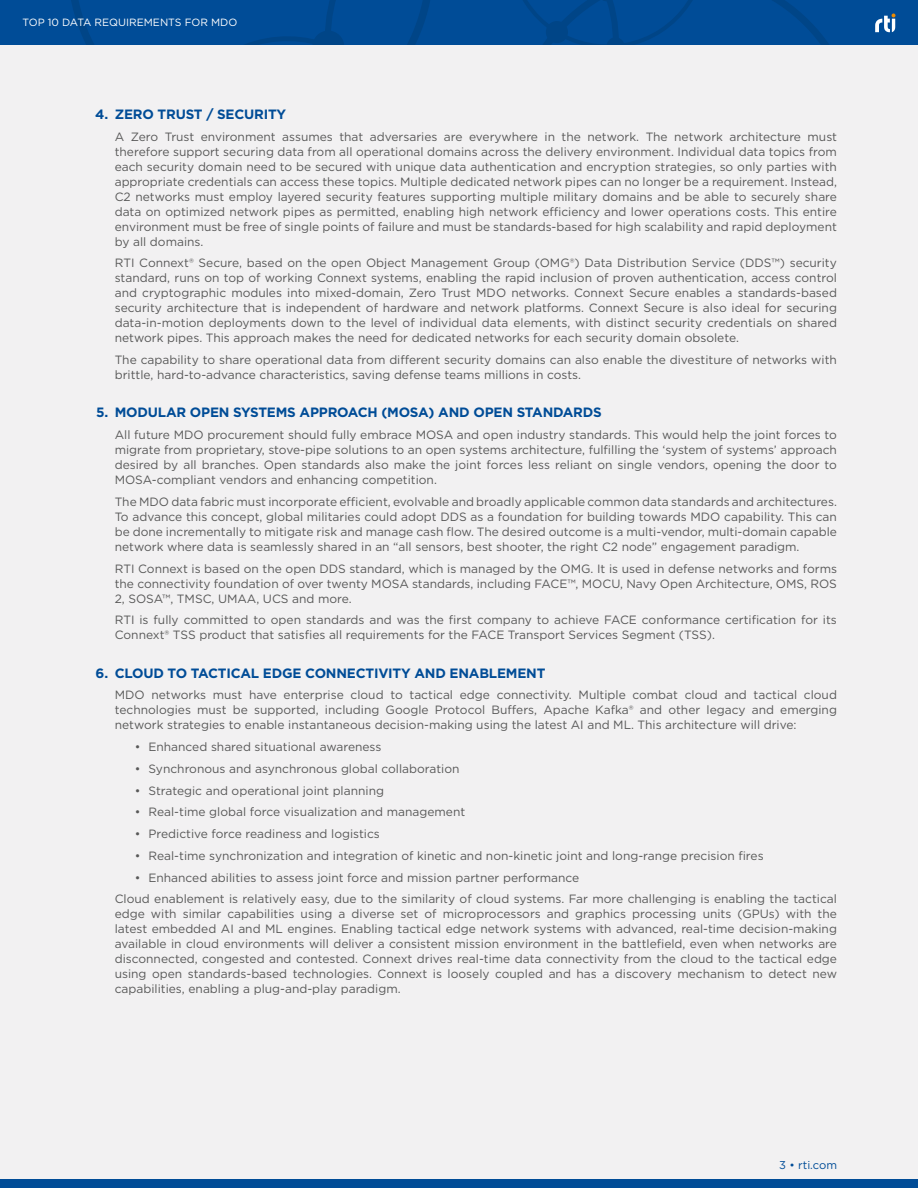
<style>
.page{position:relative;width:918px;height:1188px;background:#f2f1f2}
.page>*{position:absolute;margin:0;border:0;box-sizing:border-box;transform-origin:0 0}
.t1{font:700 13.5px "Gotham";letter-spacing:-.015em;color:#004c97}
.t2{font:12px/15px "Gotham";color:#585858;text-align:justify}
.t3{font:11.25px "Gotham";color:#004c97}
.t4{font:10.5px "Gotham";color:#fff}
</style>
<div class="page">
<div style="left:0;top:1179px;width:918px;height:9px;background:#004c97"></div>
<div style="left:0;top:0;width:918px;height:45px;background:#004c97"></div>
<svg style="left:71px;top:0;width:825px;height:45px"></svg>
<p class="t4" style="left:22px;top:16px;width:216px">TOP 10 DATA REQUIREMENTS FOR MDO</p>
<p class="t1" style="left:95px;top:105px;width:193px">4. ZERO TRUST / SECURITY</p>
<p class="t2" style="left:115px;top:129px;width:724px">A Zero Trust environment assumes that adversaries are everywhere in the network. The network architecture must therefore support securing data from all operational domains across the delivery environment. Individual data topics from each security domain need to be secured with unique data authentication and encryption strategies, so only parties with appropriate credentials can access these topics. Multiple dedicated network pipes can no longer be a requirement. Instead, C2 networks must employ layered security features supporting multiple military domains and be able to securely share data on optimized network pipes as permitted, enabling high network efficiency and lower operations costs. This entire environment must be free of single points of failure and must be standards-based for high scalability and rapid deployment by all domains.</p>
<p class="t2" style="left:115px;top:255px;width:724px">RTI Connext® Secure, based on the open Object Management Group (OMG®) Data Distribution Service (DDS™) security standard, runs on top of working Connext systems, enabling the rapid inclusion of proven authentication, access control and cryptographic modules into mixed-domain, Zero Trust MDO networks. Connext Secure enables a standards-based security architecture that is independent of hardware and network platforms. Connext Secure is also ideal for securing data-in-motion deployments down to the level of individual data elements, with distinct security credentials on shared network pipes. This approach makes the need for dedicated networks for each security domain obsolete.</p>
<p class="t2" style="left:115px;top:352px;width:724px">The capability to share operational data from different security domains can also enable the divestiture of networks with brittle, hard-to-advance characteristics, saving defense teams millions in costs.</p>
<p class="t1" style="left:96px;top:404px;width:507px">5. MODULAR OPEN SYSTEMS APPROACH (MOSA) AND OPEN STANDARDS</p>
<p class="t2" style="left:115px;top:427px;width:724px">All future MDO procurement should fully embrace MOSA and open industry standards. This would help the joint forces to migrate from proprietary, stove-pipe solutions to an open systems architecture, fulfilling the ‘system of systems’ approach desired by all branches. Open standards also make the joint forces less reliant on single vendors, opening the door to MOSA-compliant vendors and enhancing competition.</p>
<p class="t2" style="left:115px;top:494px;width:724px">The MDO data fabric must incorporate efficient, evolvable and broadly applicable common data standards and architectures.<br>To advance this concept, global militaries could adopt DDS as a foundation for building towards MDO capability. This can be done incrementally to mitigate risk and manage cash flow. The desired outcome is a multi-vendor, multi-domain capable network where data is seamlessly shared in an “all sensors, best shooter, the right C2 node” engagement paradigm.</p>
<p class="t2" style="left:115px;top:561px;width:724px">RTI Connext is based on the open DDS standard, which is managed by the OMG. It is used in defense networks and forms the connectivity foundation of over twenty MOSA standards, including FACE™, MOCU, Navy Open Architecture, OMS, ROS 2, SOSA™, TMSC, UMAA, UCS and more.</p>
<p class="t2" style="left:115px;top:612px;width:724px">RTI is fully committed to open standards and was the first company to achieve FACE conformance certification for its<br>Connext® TSS product that satisfies all requirements for the FACE Transport Services Segment (TSS).</p>
<p class="t1" style="left:96px;top:664px;width:451px">6. CLOUD TO TACTICAL EDGE CONNECTIVITY AND ENABLEMENT</p>
<p class="t2" style="left:115px;top:687px;width:724px">MDO networks must have enterprise cloud to tactical edge connectivity. Multiple combat cloud and tactical cloud technologies must be supported, including Google Protocol Buffers, Apache Kafka® and other legacy and emerging network strategies to enable instantaneous decision-making using the latest AI and ML. This architecture will drive:</p>
<p class="t2" style="left:135px;top:739px;width:248px">• Enhanced shared situational awareness</p>
<p class="t2" style="left:135px;top:761px;width:326px">• Synchronous and asynchronous global collaboration</p>
<p class="t2" style="left:135px;top:783px;width:251px">• Strategic and operational joint planning</p>
<p class="t2" style="left:135px;top:804px;width:332px">• Real-time global force visualization and management</p>
<p class="t2" style="left:135px;top:826px;width:246px">• Predictive force readiness and logistics</p>
<p class="t2" style="left:135px;top:848px;width:630px">• Real-time synchronization and integration of kinetic and non-kinetic joint and long-range precision fires</p>
<p class="t2" style="left:115px;top:866px;width:724px;line-height:21.8px;text-indent:20px">• Enhanced abilities to assess joint force and mission partner performance<br>Cloud enablement is relatively easy, due to the similarity of cloud systems. Far more challenging is enabling the tactical</p>
<p class="t2" style="left:115px;top:906px;width:724px">edge with similar capabilities using a diverse set of microprocessors and graphics processing units (GPUs) with the latest embedded AI and ML engines. Enabling tactical edge network systems with advanced, real-time decision-making available in cloud environments will deliver a consistent mission environment in the battlefield, even when networks are disconnected, congested and contested. Connext drives real-time data connectivity from the cloud to the tactical edge using open standards-based technologies. Connext is loosely coupled and has a discovery mechanism to detect new capabilities, enabling a plug-and-play paradigm.</p>
<p class="t3" style="left:779px;top:1158px;width:59px">3 • rti.com</p>
</div>
